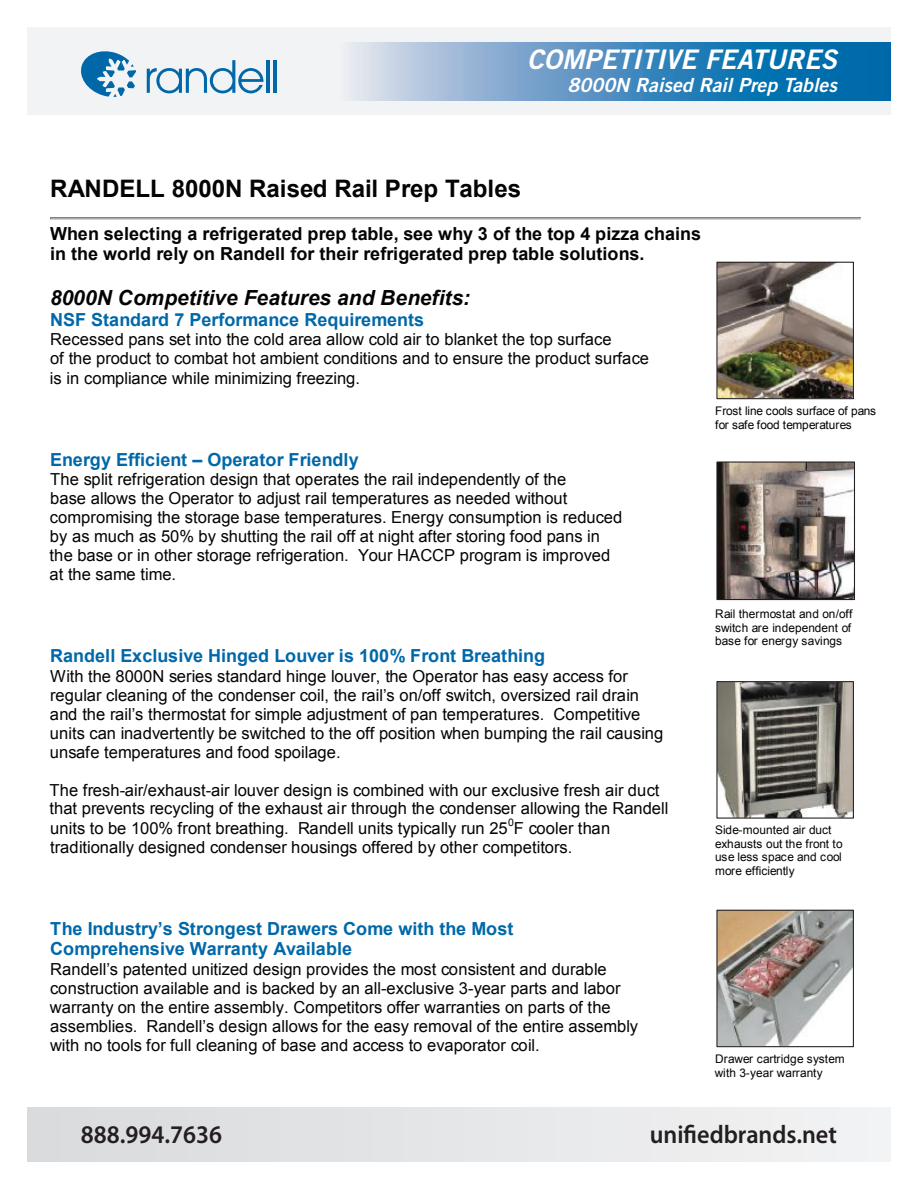
<style>
.page{position:relative;width:918px;height:1188px;background:#fff}
.page>*{position:absolute;margin:0;border:0;box-sizing:border-box;transform-origin:0 0}
.t1{font:700 29.85px "Arial";letter-spacing:.005em;color:#fff}
.t2{font:italic 27px "Trade Gothic Bold Two";color:#fff}
.t3{font:600 25.5px "Myriad Pro";color:#231f20;scale:.95 1}
.t4{font:700 24.15px "Arial";letter-spacing:-.005em;color:#040503}
.t5{font:italic 700 20.85px "Arial";color:#040503}
.t6{font:italic 19.5px "Trade Gothic Bold Two";color:#fff}
.t7{font:700 18px/20.5px "Arial";color:#0068a9}
.t8{font:700 18px/20.9px "Arial";color:#040503}
.t9{font:16.5px/19px "Arial";color:#040503}
.t10{font:11.85px/13.8px "Arial";letter-spacing:-.01em;color:#040503}
.t11{font:10.5px "Arial";color:#040503}
</style>
<div class="page">
<div style="left:27px;top:1107px;width:864px;height:54px;background:#e5e6e8"></div>
<div style="left:27px;top:27px;width:864px;height:88px;background:#f2f3f4"></div>
<svg style="left:351px;top:42px;width:540px;height:58px;background:#5294c3"></svg>
<svg style="left:81px;top:51px;width:55px;height:46px"></svg>
<svg style="left:147px;top:60px;width:117px;height:33px"></svg>
<hr style="left:266px;top:60px;width:3px;height:33px;background:#0068a9">
<hr style="left:273px;top:60px;width:4px;height:33px;background:#0068a9">
<img style="left:718px;top:683px;width:134px;height:134px">
<div style="left:716px;top:681px;width:138px;height:138px;border:1px solid #231f20"></div>
<img style="left:718px;top:264px;width:134px;height:133px">
<div style="left:716px;top:262px;width:138px;height:137px;border:1px solid #231f20"></div>
<img style="left:718px;top:912px;width:134px;height:133px">
<div style="left:716px;top:910px;width:138px;height:137px;border:1px solid #231f20"></div>
<img style="left:718px;top:463px;width:135px;height:135px">
<div style="left:716px;top:461px;width:139px;height:139px;border:1px solid #231f20"></div>
<hr style="left:51px;top:218px;width:809px;height:1px;background:#808180">
<hr style="left:51px;top:219px;width:809px;height:1px;background:#d4d0c7">
<h2 class="t2" style="left:527px;top:43px;width:311px">COMPETITIVE FEATURES</h2>
<p class="t6" style="left:568px;top:73px;width:271px">8000N Raised Rail Prep Tables</p>
<h1 class="t1" style="left:469px;top:85px;width:375px">COMPETITIVE FEATURES</h1>
<h3 class="t4" style="left:50px;top:175px;width:472px">RANDELL 8000N Raised Rail Prep Tables</h3>
<p class="t8" style="left:50px;top:223px;width:652px">When selecting a refrigerated prep table, see why 3 of the top 4 pizza chains in the world rely on Randell for their refrigerated prep table solutions.</p>
<p class="t5" style="left:50px;top:286px;width:421px">8000N Competitive Features and Benefits:</p>
<p class="t7" style="left:50px;top:309px;width:375px">NSF Standard 7 Performance Requirements</p>
<p class="t9" style="left:50px;top:330px;width:601px">Recessed pans set into the cold area allow cold air to blanket the top surface<br>of the product to combat hot ambient conditions and to ensure the product surface is in compliance while minimizing freezing.</p>
<p class="t7" style="left:50px;top:449px;width:310px">Energy Efficient – Operator Friendly</p>
<p class="t9" style="left:50px;top:470px;width:574px">The split refrigeration design that operates the rail independently of the<br>base allows the Operator to adjust rail temperatures as needed without compromising the storage base temperatures. Energy consumption is reduced by as much as 50% by shutting the rail off at night after storing food pans in the base or in other storage refrigeration. Your HACCP program is improved at the same time.</p>
<p class="t7" style="left:50px;top:646px;width:496px">Randell Exclusive Hinged Louver is 100% Front Breathing</p>
<p class="t9" style="left:50px;top:666px;width:615px">With the 8000N series standard hinge louver, the Operator has easy access for regular cleaning of the condenser coil, the rail’s on/off switch, oversized rail drain and the rail’s thermostat for simple adjustment of pan temperatures. Competitive units can inadvertently be switched to the off position when bumping the rail causing unsafe temperatures and food spoilage.</p>
<p class="t9" style="left:49px;top:780px;width:620px">The fresh-air/exhaust-air louver design is combined with our exclusive fresh air duct that prevents recycling of the exhaust air through the condenser allowing the Randell units to be 100% front breathing. Randell units typically run 25 F cooler than</p>
<p class="t11" style="left:508px;top:816px;width:7px">0</p>
<p class="t9" style="left:50px;top:837px;width:524px">traditionally designed condenser housings offered by other competitors.</p>
<p class="t10" style="left:715px;top:404px;width:163px">Frost line cools surface of pans for safe food temperatures</p>
<p class="t10" style="left:715px;top:606px;width:139px;text-align:justify">Rail thermostat and on/off switch are independent of base for energy savings</p>
<p class="t10" style="left:715px;top:822px;width:129px">Side-mounted air duct exhausts out the front to use less space and cool more efficiently</p>
<p class="t7" style="left:50px;top:918px;width:465px">The Industry’s Strongest Drawers Come with the Most<br>Comprehensive Warranty Available</p>
<p class="t9" style="left:50px;top:960px;width:590px">Randell’s patented unitized design provides the most consistent and durable construction available and is backed by an all-exclusive 3-year parts and labor warranty on the entire assembly. Competitors offer warranties on parts of the assemblies. Randell’s design allows for the easy removal of the entire assembly with no tools for full cleaning of base and access to evaporator coil.</p>
<p class="t10" style="left:715px;top:1051px;width:131px">Drawer cartridge system with 3-year warranty</p>
<h3 class="t3" style="left:81px;top:1118px;width:150px">888.994.7636</h3>
<h3 class="t3" style="left:650px;top:1118px;width:199px">unifiedbrands.net</h3>
</div>
